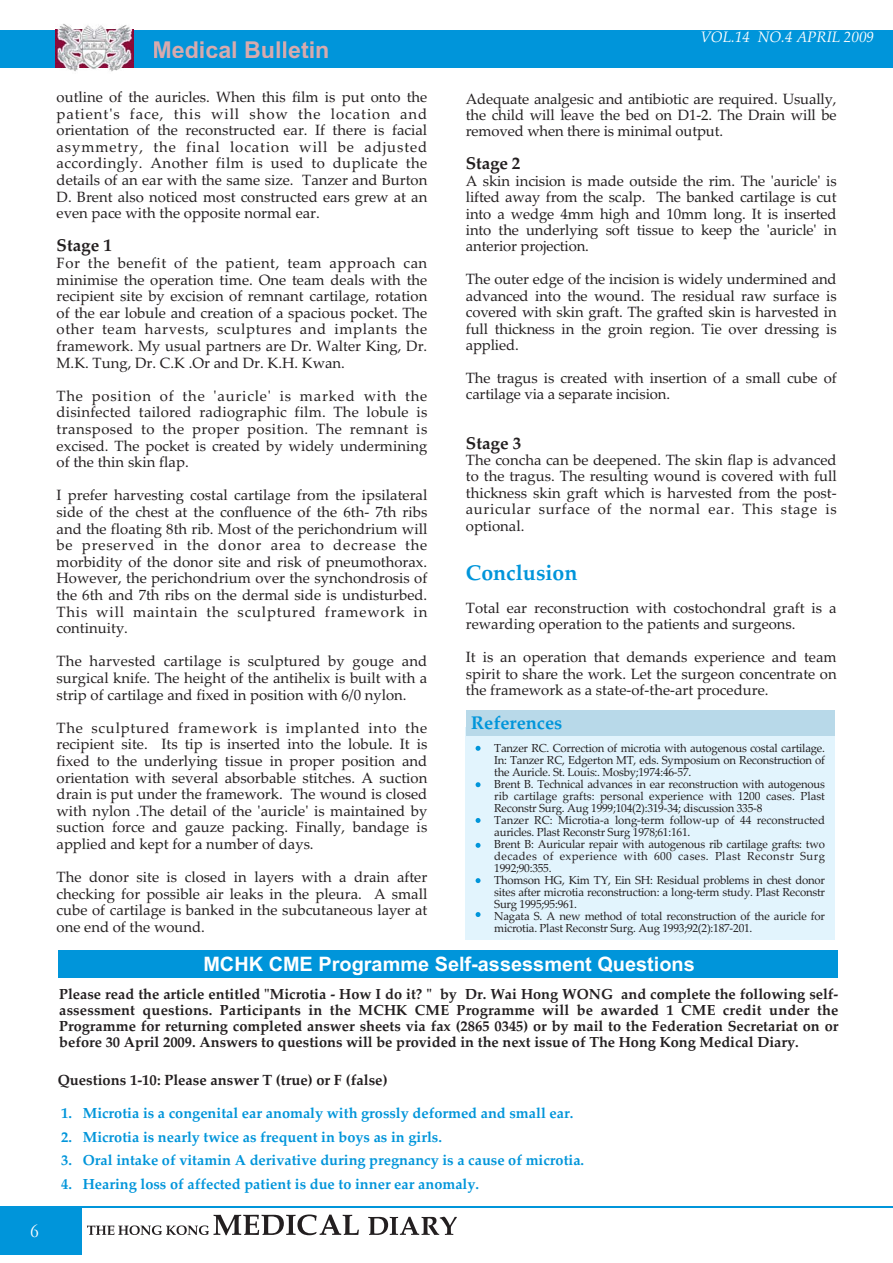
<style>
.page{position:relative;width:893px;height:1263px;background:#fff}
.page>*{position:absolute;margin:0;border:0;box-sizing:border-box;transform-origin:0 0}
.t1{font:700 23.25px "Arial";color:#d8aaad}
.t2{font:700 21.45px "Palatino Linotype";color:#0095da}
.t3{font:700 19.95px "Arial";color:#fff}
.t4{font:19.95px "Garamond";color:#fff;scale:.94 1}
.t5{font:700 18.3px "Palatino Linotype";color:#0095da}
.t6{font:700 17.1px "Palatino Linotype";color:#231f20}
.t7{font:italic 15.15px "Palatino Linotype";color:#fff}
.t8{font:14.85px/16.6px "Palatino Linotype";color:#231f20;text-align:justify}
.t9{font:700 14.7px "Palatino Linotype";color:#231f20}
.t10{font:700 14.55px/16.2px "Palatino Linotype";color:#231f20;text-align:justify}
.t11{font:700 14.55px/24px "Palatino Linotype";color:#0095da}
.t12{font:11.7px/12px "Palatino Linotype";letter-spacing:-.02em;color:#231f20}
</style>
<div class="page">
<div style="left:0;top:30px;width:893px;height:38px;background:#0095da"></div>
<img style="left:55px;top:23px;width:78px;height:49px">
<img style="left:55px;top:30px;width:78px;height:38px">
<hr style="left:0;top:1206px;width:893px;height:2px;background:#0095da">
<svg style="left:87px;top:1215px;width:272px;height:20px"></svg>
<svg style="left:368px;top:1217px;width:89px;height:18px"></svg>
<div style="left:0;top:1206px;width:81px;height:49px;background:#0095da"></div>
<div style="left:466px;top:727px;width:369px;height:212px;background:#e2f4fd"></div>
<div style="left:466px;top:710px;width:369px;height:26px;background:#b8d9e9"></div>
<svg style="left:475px;top:746px;width:5px;height:5px"></svg>
<svg style="left:475px;top:782px;width:5px;height:5px"></svg>
<svg style="left:475px;top:818px;width:5px;height:5px"></svg>
<svg style="left:475px;top:843px;width:5px;height:5px"></svg>
<svg style="left:475px;top:878px;width:5px;height:5px"></svg>
<svg style="left:475px;top:912px;width:5px;height:5px"></svg>
<div style="left:58px;top:950px;width:780px;height:28px;background:#0095da"></div>
<h3 class="t4" style="left:30px;top:1219px;width:11px">6</h3>
<h1 class="t1" style="left:152px;top:41px;width:178px">Medical Bulletin</h1>
<p class="t8" style="left:57px;top:90px;width:372px">outline of the auricles. When this film is put onto the patient's face, this will show the location and orientation of the reconstructed ear. If there is facial asymmetry, the final location will be adjusted accordingly. Another film is used to duplicate the details of an ear with the same size. Tanzer and Burton D. Brent also noticed most constructed ears grew at an even pace with the opposite normal ear.</p>
<p class="t6" style="left:57px;top:239px;width:57px">Stage 1</p>
<p class="t8" style="left:57px;top:256px;width:372px">For the benefit of the patient, team approach can minimise the operation time. One team deals with the recipient site by excision of remnant cartilage, rotation of the ear lobule and creation of a spacious pocket. The other team harvests, sculptures and implants the framework. My usual partners are Dr. Walter King, Dr.<br>M.K. Tung, Dr. C.K .Or and Dr. K.H. Kwan.</p>
<p class="t8" style="left:57px;top:389px;width:372px">The position of the 'auricle' is marked with the disinfected tailored radiographic film. The lobule is transposed to the proper position. The remnant is excised. The pocket is created by widely undermining of the thin skin flap.</p>
<p class="t8" style="left:57px;top:489px;width:372px">I prefer harvesting costal cartilage from the ipsilateral side of the chest at the confluence of the 6th- 7th ribs and the floating 8th rib. Most of the perichondrium will be preserved in the donor area to decrease the morbidity of the donor site and risk of pneumothorax.<br>However, the perichondrium over the synchondrosis of the 6th and 7th ribs on the dermal side is undisturbed.<br>This will maintain the sculptured framework in continuity.</p>
<p class="t8" style="left:57px;top:655px;width:372px">The harvested cartilage is sculptured by gouge and surgical knife. The height of the antihelix is built with a strip of cartilage and fixed in position with 6/0 nylon.</p>
<p class="t8" style="left:57px;top:721px;width:372px">The sculptured framework is implanted into the recipient site. Its tip is inserted into the lobule. It is fixed to the underlying tissue in proper position and orientation with several absorbable stitches. A suction drain is put under the framework. The wound is closed with nylon .The detail of the 'auricle' is maintained by suction force and gauze packing. Finally, bandage is applied and kept for a number of days.</p>
<p class="t8" style="left:57px;top:871px;width:372px">The donor site is closed in layers with a drain after checking for possible air leaks in the pleura. A small cube of cartilage is banked in the subcutaneous layer at one end of the wound.</p>
<p class="t7" style="left:701px;top:32px;width:175px">VOL.14 NO.4 APRIL 2009</p>
<p class="t8" style="left:466px;top:92px;width:372px">Adequate analgesic and antibiotic are required. Usually, the child will leave the bed on D1-2. The Drain will be removed when there is minimal output.</p>
<p class="t6" style="left:466px;top:157px;width:56px">Stage 2</p>
<p class="t8" style="left:466px;top:174px;width:372px">A skin incision is made outside the rim. The 'auricle' is lifted away from the scalp. The banked cartilage is cut into a wedge 4mm high and 10mm long. It is inserted into the underlying soft tissue to keep the 'auricle' in anterior projection.</p>
<p class="t8" style="left:466px;top:273px;width:372px">The outer edge of the incision is widely undermined and advanced into the wound. The residual raw surface is covered with skin graft. The grafted skin is harvested in full thickness in the groin region. Tie over dressing is applied.</p>
<p class="t8" style="left:466px;top:371px;width:372px">The tragus is created with insertion of a small cube of cartilage via a separate incision.</p>
<p class="t6" style="left:466px;top:436px;width:57px">Stage 3</p>
<p class="t8" style="left:466px;top:453px;width:372px">The concha can be deepened. The skin flap is advanced to the tragus. The resulting wound is covered with full thickness skin graft which is harvested from the post&shy;auricular surface of the normal ear. This stage is optional.</p>
<h2 class="t2" style="left:466px;top:564px;width:113px">Conclusion</h2>
<p class="t8" style="left:466px;top:601px;width:372px">Total ear reconstruction with costochondral graft is a rewarding operation to the patients and surgeons.</p>
<p class="t8" style="left:466px;top:651px;width:372px">It is an operation that demands experience and team spirit to share the work. Let the surgeon concentrate on the framework as a state-of-the-art procedure.</p>
<p class="t5" style="left:471px;top:716px;width:93px">References</p>
<p class="t12" style="left:494px;top:744px;width:332px">Tanzer RC. Correction of microtia with autogenous costal cartilage.<br>In: Tanzer RC, Edgerton MT, eds. Symposium on Reconstruction of the Auricle. St. Louis:. Mosby;1974:46-57.<br>Brent B. Technical advances in ear reconstruction with autogenous rib cartilage grafts: personal experience with 1200 cases. Plast Reconstr Surg. Aug 1999;104(2):319-34; discussion 335-8<br>Tanzer RC: Microtia-a long-term follow-up of 44 reconstructed auricles. Plast Reconstr Surg 1978;61:161.<br>Brent B: Auricular repair with autogenous rib cartilage grafts: two decades of experience with 600 cases. Plast Reconstr Surg 1992;90:355.<br>Thomson HG, Kim TY, Ein SH: Residual problems in chest donor sites after microtia reconstruction: a long-term study. Plast Reconstr Surg 1995;95:961.<br>Nagata S. A new method of total reconstruction of the auricle for microtia. Plast Reconstr Surg. Aug 1993;92(2):187-201.</p>
<h3 class="t3" style="left:203px;top:957px;width:493px">MCHK CME Programme Self-assessment Questions</h3>
<p class="t10" style="left:59px;top:987px;width:781px">Please read the article entitled "Microtia - How I do it? " by Dr. Wai Hong WONG and complete the following self&shy;assessment questions. Participants in the MCHK CME Programme will be awarded 1 CME credit under the Programme for returning completed answer sheets via fax (2865 0345) or by mail to the Federation Secretariat on or before 30 April 2009. Answers to questions will be provided in the next issue of The Hong Kong Medical Diary.</p>
<p class="t9" style="left:58px;top:1074px;width:331px">Questions 1-10: Please answer T (true) or F (false)</p>
<p class="t11" style="left:61px;top:1102px;width:12px;text-align:justify">1.<br>2.<br>3.<br>4.</p>
<p class="t11" style="left:83px;top:1102px;width:503px">Microtia is a congenital ear anomaly with grossly deformed and small ear.<br>Microtia is nearly twice as frequent in boys as in girls.<br>Oral intake of vitamin A derivative during pregnancy is a cause of microtia.<br>Hearing loss of affected patient is due to inner ear anomaly.</p>
</div>
